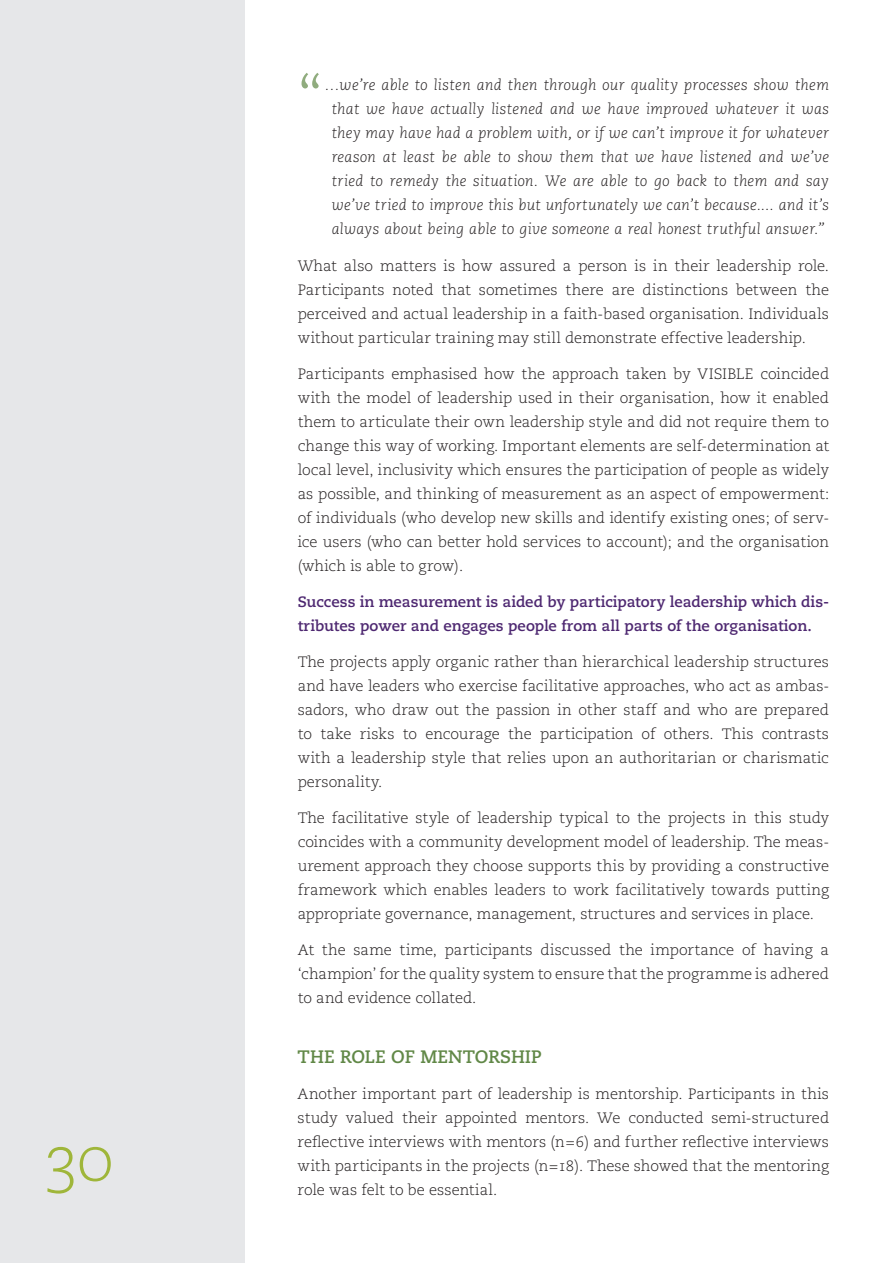
<style>
.page{position:relative;width:893px;height:1263px;background:#fff}
.page>*{position:absolute;margin:0;border:0;box-sizing:border-box;transform-origin:0 0}
.t1{font:64.5px "Caecilia Light Os F";color:#9fb63a}
.t2{font:64.5px "Caecilia Light Os F";color:#90ac7e}
.t3{font:18px "Caecilia Bold Os F";letter-spacing:-.005em;color:#618847}
.t4{font:15px/24px "Caecilia Light Os F";color:#231f20;text-align:justify}
.t5{font:15px/24px "Caecilia Light Italic Os F";letter-spacing:.015em;color:#231f20;text-align:center}
.t6{font:15px/24px "Caecilia Bold Os F";letter-spacing:-.005em;color:#4e2871}
</style>
<div class="page">
<div style="left:0;top:0;width:244px;height:1263px;background:#e6e7e9"></div>
<h1 class="t1" style="left:43px;top:1122px;width:72px">30</h1>
<h1 class="t2" style="left:298px;top:64px;width:27px">“</h1>
<p class="t5" style="left:325px;top:73px;width:506px">…we’re able to listen and then through our quality processes show them that we have actually listened and we have improved whatever it was they may have had a problem with, or if we can’t improve it for whatever reason at least be able to show them that we have listened and we’ve tried to remedy the situation. We are able to go back to them and say we’ve tried to improve this but unfortunately we can’t because.... and it’s always about being able to give someone a real honest truthful answer.”</p>
<p class="t4" style="left:298px;top:254px;width:533px">What also matters is how assured a person is in their leadership role.<br>Participants noted that sometimes there are distinctions between the perceived and actual leadership in a faith-based organisation. Individuals without particular training may still demonstrate effective leadership.</p>
<p class="t4" style="left:298px;top:362px;width:533px">Participants emphasised how the approach taken by VISIBLE coincided with the model of leadership used in their organisation, how it enabled them to articulate their own leadership style and did not require them to change this way of working. Important elements are self-determination at local level, inclusivity which ensures the participation of people as widely as possible, and thinking of measurement as an aspect of empowerment: of individuals (who develop new skills and identify existing ones; of serv&shy;ice users (who can better hold services to account); and the organisation (which is able to grow).</p>
<p class="t6" style="left:298px;top:590px;width:533px">Success in measurement is aided by participatory leadership which dis&shy;tributes power and engages people from all parts of the organisation.</p>
<p class="t4" style="left:298px;top:650px;width:533px">The projects apply organic rather than hierarchical leadership structures and have leaders who exercise facilitative approaches, who act as ambas&shy;sadors, who draw out the passion in other staff and who are prepared to take risks to encourage the participation of others. This contrasts with a leadership style that relies upon an authoritarian or charismatic personality.</p>
<p class="t4" style="left:298px;top:806px;width:533px">The facilitative style of leadership typical to the projects in this study coincides with a community development model of leadership. The meas&shy;urement approach they choose supports this by providing a constructive framework which enables leaders to work facilitatively towards putting appropriate governance, management, structures and services in place.</p>
<p class="t4" style="left:298px;top:938px;width:533px">At the same time, participants discussed the importance of having a ‘champion’ for the quality system to ensure that the programme is adhered to and evidence collated.</p>
<p class="t3" style="left:298px;top:1046px;width:246px">THE ROLE OF MENTORSHIP</p>
<p class="t4" style="left:298px;top:1082px;width:533px">Another important part of leadership is mentorship. Participants in this study valued their appointed mentors. We conducted semi-structured reflective interviews with mentors (n=6) and further reflective interviews with participants in the projects (n=18). These showed that the mentoring role was felt to be essential.</p>
</div>
